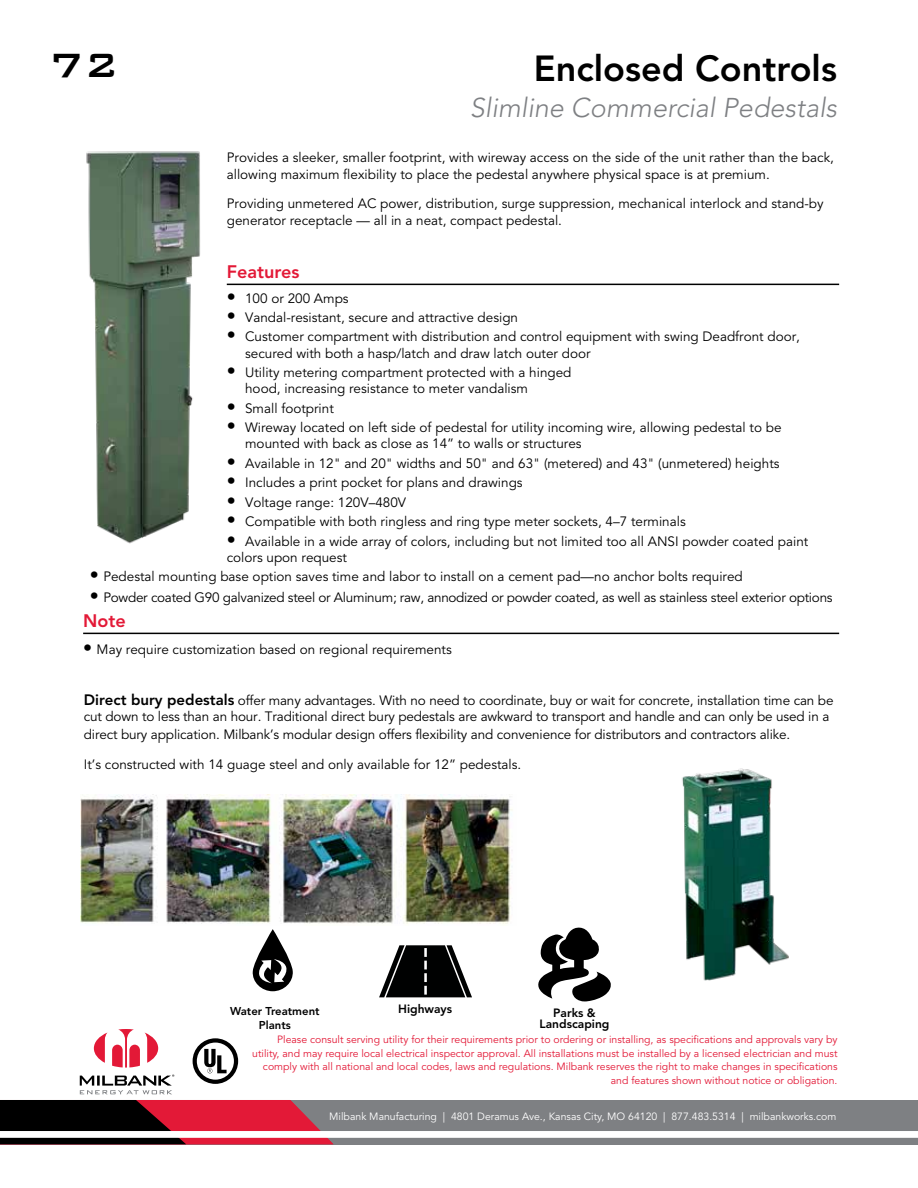
<style>
.page{position:relative;width:918px;height:1188px;background:#fff}
.page>*{position:absolute;margin:0;border:0;box-sizing:border-box;transform-origin:0 0}
.t1{font:700 45px "AG Bank Gothic Pln";color:#000}
.t2{font:800 36px "Avenir LT Std";color:#000}
.t3{font:italic 300 27px "Avenir LT Std";color:#7e8083}
.t4{font:800 18px "Avenir LT Std";color:#e31937}
.t5{font:13.5px/16.2px "Avenir LT Std";color:#000}
.t6{font:13.5px "Avenir LT Std";letter-spacing:-.02em;color:#000}
.t7{font:800 12px/11.6px "Avenir LT Std";color:#000;text-align:center}
.t8{font:800 11.4px/14.1px "Avenir LT Std";color:#000;text-align:center}
.t9{font:10.5px/13.5px "Avenir LT Std";color:#e31937;text-align:right}
.t10{font:10.5px "Avenir LT Std";color:#fff}
.s1{font-family:"Helvetica Neue LT Std";font-size:18px}
.s2{font-weight:800;font-size:15px}
</style>
<div class="page">
<div style="left:0;top:1100px;width:918px;height:44px;background:#7e8083"></div>
<svg style="left:0;top:1100px;width:333px;height:44px;background:#6f1321"></svg>
<div style="left:0;top:1131px;width:918px;height:7px;background:#fff"></div>
<svg style="left:193px;top:1038px;width:45px;height:46px"></svg>
<svg style="left:94px;top:1029px;width:64px;height:39px"></svg>
<svg style="left:80px;top:1074px;width:94px;height:20px"></svg>
<hr style="left:227px;top:284px;width:612px;height:1px;background:#000">
<hr style="left:83px;top:633px;width:756px;height:1px;background:#000">
<img style="left:86px;top:151px;width:141px;height:393px">
<img style="left:682px;top:768px;width:107px;height:213px">
<img style="left:81px;top:794px;width:432px;height:130px">
<svg style="left:252px;top:929px;width:41px;height:62px"></svg>
<svg style="left:379px;top:945px;width:93px;height:52px"></svg>
<svg style="left:538px;top:927px;width:73px;height:74px"></svg>
<h2 class="t2" style="left:534px;top:47px;width:305px">Enclosed Controls</h2>
<h3 class="t3" style="left:470px;top:92px;width:369px">Slimline Commercial Pedestals</h3>
<p class="t5" style="left:227px;top:150px;width:609px">Provides a sleeker, smaller footprint, with wireway access on the side of the unit rather than the back, allowing maximum flexibility to place the pedestal anywhere physical space is at premium.</p>
<p class="t5" style="left:227px;top:196px;width:598px">Providing unmetered AC power, distribution, surge suppression, mechanical interlock and stand-by generator receptacle — all in a neat, compact pedestal.</p>
<h3 class="t4" style="left:227px;top:261px;width:74px">Features</h3>
<p class="t5" style="left:227px;top:290px;width:123px"><span class="s1">•</span> 100 or 200 Amps</p>
<p class="t5" style="left:227px;top:310px;width:293px"><span class="s1">•</span> Vandal-resistant, secure and attractive design</p>
<p class="t5" style="left:245px;top:329px;width:556px;text-indent:-18px"><span class="s1">•</span> Customer compartment with distribution and control equipment with swing Deadfront door, secured with both a hasp/latch and draw latch outer door</p>
<p class="t5" style="left:245px;top:365px;width:328px;text-indent:-18px"><span class="s1">•</span> Utility metering compartment protected with a hinged hood, increasing resistance to meter vandalism</p>
<p class="t5" style="left:227px;top:400px;width:109px"><span class="s1">•</span> Small footprint</p>
<p class="t5" style="left:245px;top:420px;width:538px;text-indent:-18px"><span class="s1">•</span> Wireway located on left side of pedestal for utility incoming wire, allowing pedestal to be mounted with back as close as 14” to walls or structures</p>
<p class="t5" style="left:227px;top:455px;width:554px"><span class="s1">•</span> Available in 12" and 20" widths and 50" and 63" (metered) and 43" (unmetered) heights</p>
<p class="t5" style="left:227px;top:475px;width:297px"><span class="s1">•</span> Includes a print pocket for plans and drawings</p>
<p class="t5" style="left:227px;top:494px;width:181px"><span class="s1">•</span> Voltage range: 120V–480V</p>
<p class="t5" style="left:227px;top:514px;width:461px"><span class="s1">•</span> Compatible with both ringless and ring type meter sockets, 4–7 terminals</p>
<p class="t5" style="left:227px;top:533px;width:583px"><span class="s1">•</span> Available in a wide array of colors, including but not limited too all ANSI powder coated paint colors upon request</p>
<p class="t5" style="left:90px;top:569px;width:654px"><span class="s1">•</span> Pedestal mounting base option saves time and labor to install on a cement pad—no anchor bolts required</p>
<p class="t6" style="left:90px;top:590px;width:744px"><span class="s1">•</span> Powder coated G90 galvanized steel or Aluminum; raw, annodized or powder coated, as well as stainless steel exterior options</p>
<h3 class="t4" style="left:83px;top:610px;width:44px">Note</h3>
<p class="t5" style="left:83px;top:642px;width:370px"><span class="s1">•</span> May require customization based on regional requirements</p>
<p class="t5" style="left:84px;top:693px;width:751px"><span class="s2">Direct bury pedestals</span> offer many advantages. With no need to coordinate, buy or wait for concrete, installation time can be cut down to less than an hour. Traditional direct bury pedestals are awkward to transport and handle and can only be used in a</p>
<p class="t5" style="left:84px;top:727px;width:708px">direct bury application. Milbank’s modular design offers flexibility and convenience for distributors and contractors alike.</p>
<p class="t5" style="left:84px;top:757px;width:439px">It’s constructed with 14 guage steel and only available for 12” pedestals.</p>
<h1 class="t1" style="left:49px;top:43px;width:71px">72</h1>
<p class="t8" style="left:230px;top:1004px;width:91px">Water Treatment<br>Plants</p>
<p class="t7" style="left:398px;top:1003px;width:56px">Highways</p>
<p class="t7" style="left:540px;top:1007px;width:71px">Parks &amp;<br>Landscaping</p>
<p class="t9" style="left:252px;top:1033px;width:587px">Please consult serving utility for their requirements prior to ordering or installing, as specifications and approvals vary by utility, and may require local electrical inspector approval. All installations must be installed by a licensed electrician and must comply with all national and local codes, laws and regulations. Milbank reserves the right to make changes in specifications and features shown without notice or obligation.</p>
<p class="t10" style="left:329px;top:1110px;width:509px">Milbank Manufacturing | 4801 Deramus Ave., Kansas City, MO 64120 | 877.483.5314 | milbankworks.com</p>
</div>
